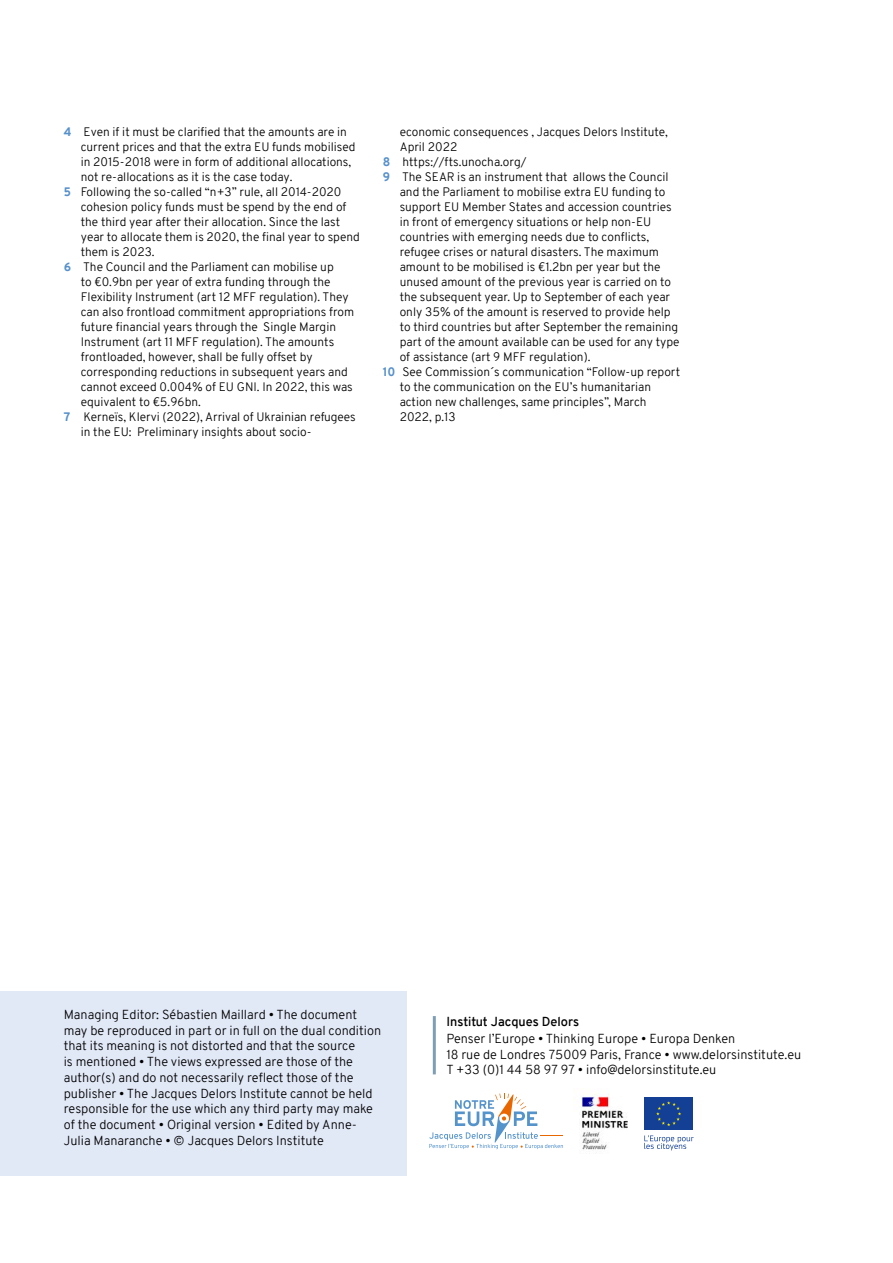
<style>
.page{position:relative;width:893px;height:1263px;background:#fff}
.page>*{position:absolute;margin:0;border:0;box-sizing:border-box;transform-origin:0 0}
.t1{font:300 12.75px/15.8px "Overpass";color:#000}
.t2{font:600 12.75px "Overpass";color:#000}
.t3{font:300 12px "Overpass";color:#000}
.s1{font-weight:800;color:#5690cb}
</style>
<div class="page">
<div style="left:0;top:991px;width:407px;height:185px;background:#e1e8f6"></div>
<div style="left:644px;top:1097px;width:49px;height:33px;background:#134094"></div>
<svg style="left:656px;top:1101px;width:25px;height:25px"></svg>
<svg style="left:644px;top:1135px;width:50px;height:15px"></svg>
<svg style="left:429px;top:1093px;width:134px;height:56px"></svg>
<hr style="left:433px;top:1016px;width:3px;height:58px;background:#7d9fb4">
<img style="left:581px;top:1088px;width:47px;height:62px">
<p class="t3" style="left:64px;top:124px;width:285px"><span class="s1">4</span> Even if it must be clarified that the amounts are in</p>
<p class="t3" style="left:81px;top:139px;width:276px">current prices and that the extra EU funds mobilised</p>
<p class="t3" style="left:81px;top:154px;width:272px">in 2015-2018 were in form of additional allocations,</p>
<p class="t3" style="left:81px;top:169px;width:213px">not re-allocations as it is the case today.</p>
<p class="t3" style="left:64px;top:184px;width:279px"><span class="s1">5</span> Following the so-called “n+3” rule, all 2014-2020</p>
<p class="t3" style="left:81px;top:199px;width:267px">cohesion policy funds must be spend by the end of</p>
<p class="t3" style="left:81px;top:214px;width:261px">the third year after their allocation. Since the last</p>
<p class="t3" style="left:81px;top:229px;width:281px">year to allocate them is 2020, the final year to spend</p>
<p class="t3" style="left:81px;top:244px;width:75px">them is 2023.</p>
<p class="t3" style="left:64px;top:259px;width:271px"><span class="s1">6</span> The Council and the Parliament can mobilise up</p>
<p class="t3" style="left:81px;top:274px;width:251px">to €0.9bn per year of extra funding through the</p>
<p class="t3" style="left:81px;top:289px;width:270px">Flexibility Instrument (art 12 MFF regulation). They</p>
<p class="t3" style="left:81px;top:304px;width:275px">can also frontload commitment appropriations from</p>
<p class="t3" style="left:81px;top:319px;width:257px">future financial years through the Single Margin</p>
<p class="t3" style="left:81px;top:334px;width:255px">Instrument (art 11 MFF regulation). The amounts</p>
<p class="t3" style="left:81px;top:349px;width:233px">frontloaded, however, shall be fully offset by</p>
<p class="t3" style="left:81px;top:364px;width:269px">corresponding reductions in subsequent years and</p>
<p class="t3" style="left:81px;top:379px;width:274px">cannot exceed 0.004% of EU GNI. In 2022, this was</p>
<p class="t3" style="left:81px;top:394px;width:122px">equivalent to €5.96bn.</p>
<p class="t3" style="left:64px;top:409px;width:294px"><span class="s1">7</span> Kerneïs, Klervi (2022), Arrival of Ukrainian refugees</p>
<p class="t3" style="left:81px;top:424px;width:232px">in the EU: Preliminary insights about socio-</p>
<p class="t3" style="left:400px;top:124px;width:270px">economic consequences , Jacques Delors Institute,</p>
<p class="t3" style="left:400px;top:139px;width:59px">April 2022</p>
<p class="t3" style="left:383px;top:154px;width:145px"><span class="s1">8</span> https://fts.unocha.org/</p>
<p class="t3" style="left:383px;top:169px;width:287px"><span class="s1">9</span> The SEAR is an instrument that allows the Council</p>
<p class="t3" style="left:400px;top:184px;width:267px">and the Parliament to mobilise extra EU funding to</p>
<p class="t3" style="left:400px;top:199px;width:274px">support EU Member States and accession countries</p>
<p class="t3" style="left:400px;top:214px;width:253px">in front of emergency situations or help non-EU</p>
<p class="t3" style="left:400px;top:229px;width:251px">countries with emerging needs due to conflicts,</p>
<p class="t3" style="left:400px;top:244px;width:261px">refugee crises or natural disasters. The maximum</p>
<p class="t3" style="left:400px;top:259px;width:262px">amount to be mobilised is €1.2bn per year but the</p>
<p class="t3" style="left:400px;top:274px;width:273px">unused amount of the previous year is carried on to</p>
<p class="t3" style="left:400px;top:289px;width:272px">the subsequent year. Up to September of each year</p>
<p class="t3" style="left:400px;top:304px;width:272px">only 35% of the amount is reserved to provide help</p>
<p class="t3" style="left:400px;top:319px;width:280px">to third countries but after September the remaining</p>
<p class="t3" style="left:400px;top:334px;width:281px">part of the amount available can be used for any type</p>
<p class="t3" style="left:400px;top:349px;width:192px">of assistance (art 9 MFF regulation).</p>
<p class="t3" style="left:383px;top:364px;width:299px"><span class="s1">10</span> See Commission´s communication “Follow-up report</p>
<p class="t3" style="left:400px;top:379px;width:253px">to the communication on the EU’s humanitarian</p>
<p class="t3" style="left:400px;top:394px;width:248px">action new challenges, same principles”, March</p>
<p class="t3" style="left:400px;top:409px;width:57px">2022, p.13</p>
<p class="t1" style="left:64px;top:1007px;width:319px">Managing Editor: Sébastien Maillard • The document may be reproduced in part or in full on the dual condition that its meaning is not distorted and that the source<br>is mentioned • The views expressed are those of the author(s) and do not necessarily reflect those of the publisher • The Jacques Delors Institute cannot be held responsible for the use which any third party may make of the document • Original version • Edited by Anne-Julia Manaranche • © Jacques Delors Institute</p>
<p class="t2" style="left:446px;top:1012px;width:134px">Institut Jacques Delors</p>
<p class="t1" style="left:446px;top:1031px;width:356px">Penser l’Europe • Thinking Europe • Europa Denken<br>18 rue de Londres 75009 Paris, France • www.delorsinstitute.eu<br>T +33 (0)1 44 58 97 97 • info@delorsinstitute.eu</p>
</div>
